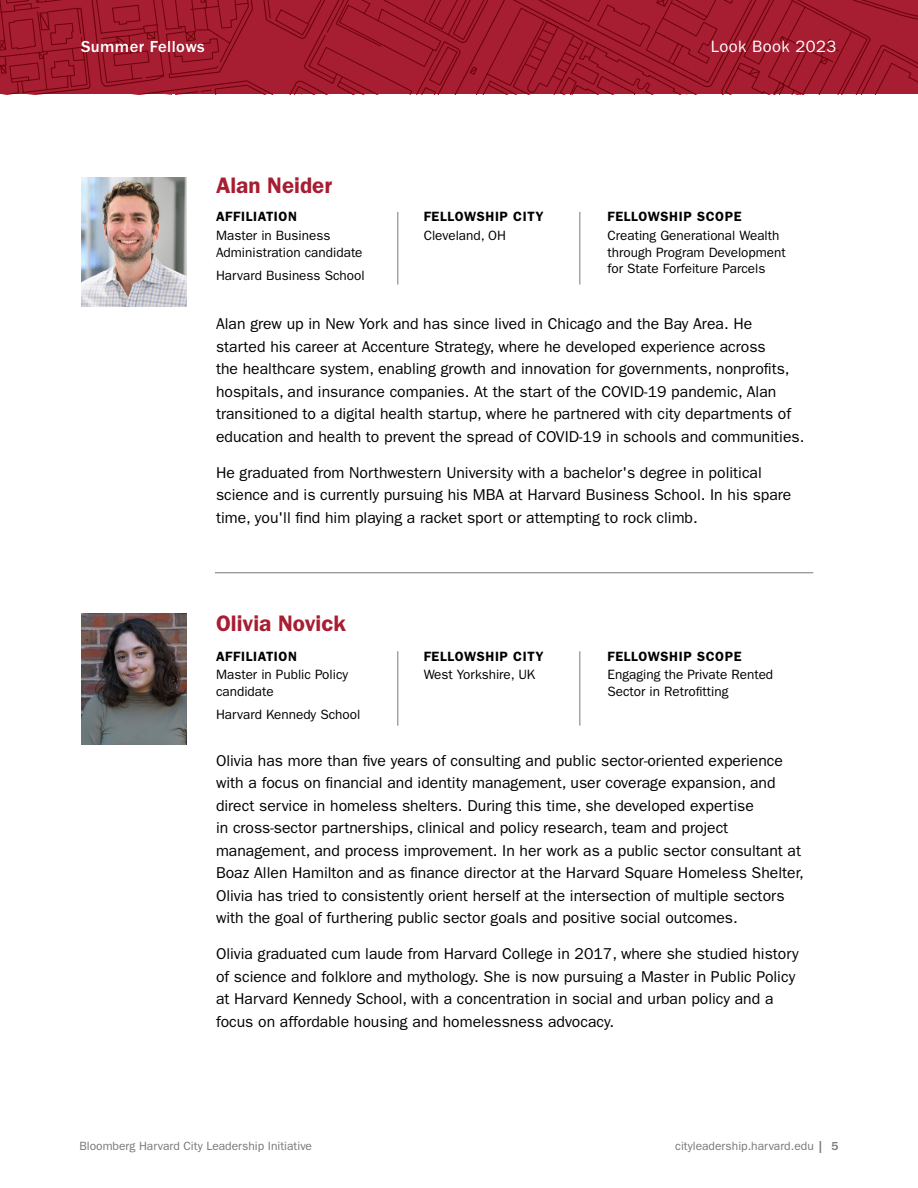
<style>
.page{position:relative;width:918px;height:1188px;background:#fff}
.page>*{position:absolute;margin:0;border:0;box-sizing:border-box;transform-origin:0 0}
.Name{font:600 22.5px "ITC Franklin Gothic Std";color:#a71d32}
.t1{font:500 16.5px "ITC Franklin Gothic Std";letter-spacing:.025em;color:#fff}
.t2{font:16.5px "ITC Franklin Gothic Std";letter-spacing:.025em;color:#fff}
.BODY{font:15.75px/22.5px "ITC Franklin Gothic Std";color:#000}
.Experience{font:13.5px/16.5px "ITC Franklin Gothic Std";color:#000}
.Experience_Title{font:600 13.5px "ITC Franklin Gothic Std";letter-spacing:.045em;color:#000}
.t3{font:12px "ITC Franklin Gothic Std";color:#77787b}
.s1{font-weight:500}
</style>
<div class="page">
<svg style="left:0;top:0;width:918px;height:94px;background:#a01a2d"></svg>
<img style="left:81px;top:177px;width:106px;height:129px">
<hr style="left:397px;top:212px;width:1px;height:73px;background:#77787b">
<hr style="left:579px;top:212px;width:1px;height:73px;background:#77787b">
<hr style="left:215px;top:572px;width:598px;height:1px;background:#77787b">
<img style="left:81px;top:614px;width:106px;height:130px">
<hr style="left:397px;top:651px;width:1px;height:75px;background:#77787b">
<hr style="left:579px;top:651px;width:1px;height:75px;background:#77787b">
<p class="t1" style="left:81px;top:38px;width:125px">Summer Fellows</p>
<p class="t2" style="left:711px;top:37px;width:127px">Look Book 2023</p>
<h2 class="Name" style="left:216px;top:172px;width:118px">Alan Neider</h2>
<p class="Experience_Title" style="left:216px;top:209px;width:83px">AFFILIATION</p>
<p class="Experience" style="left:216px;top:227px;width:148px">Master in Business<br>Administration candidate</p>
<p class="Experience" style="left:216px;top:267px;width:150px">Harvard Business School</p>
<p class="Experience_Title" style="left:424px;top:209px;width:121px">FELLOWSHIP CITY</p>
<p class="Experience" style="left:424px;top:227px;width:84px">Cleveland, OH</p>
<p class="Experience_Title" style="left:608px;top:209px;width:136px">FELLOWSHIP SCOPE</p>
<p class="Experience" style="left:608px;top:227px;width:180px">Creating Generational Wealth through Program Development for State Forfeiture Parcels</p>
<p class="BODY" style="left:216px;top:313px;width:590px">Alan grew up in New York and has since lived in Chicago and the Bay Area. He started his career at Accenture Strategy, where he developed experience across<br>the healthcare system, enabling growth and innovation for governments, nonprofits, hospitals, and insurance companies. At the start of the COVID-19 pandemic, Alan transitioned to a digital health startup, where he partnered with city departments of education and health to prevent the spread of COVID-19 in schools and communities.</p>
<p class="BODY" style="left:216px;top:461px;width:577px">He graduated from Northwestern University with a bachelor's degree in political science and is currently pursuing his MBA at Harvard Business School. In his spare time, you'll find him playing a racket sport or attempting to rock climb.</p>
<h2 class="Name" style="left:216px;top:610px;width:132px">Olivia Novick</h2>
<p class="Experience_Title" style="left:216px;top:648px;width:83px">AFFILIATION</p>
<p class="Experience" style="left:216px;top:667px;width:134px">Master in Public Policy candidate</p>
<p class="Experience" style="left:216px;top:706px;width:146px">Harvard Kennedy School</p>
<p class="Experience_Title" style="left:424px;top:648px;width:121px">FELLOWSHIP CITY</p>
<p class="Experience" style="left:424px;top:667px;width:113px">West Yorkshire, UK</p>
<p class="Experience_Title" style="left:608px;top:648px;width:136px">FELLOWSHIP SCOPE</p>
<p class="Experience" style="left:608px;top:667px;width:167px">Engaging the Private Rented<br>Sector in Retrofitting</p>
<p class="BODY" style="left:216px;top:749px;width:589px">Olivia has more than five years of consulting and public sector-oriented experience with a focus on financial and identity management, user coverage expansion, and direct service in homeless shelters. During this time, she developed expertise<br>in cross-sector partnerships, clinical and policy research, team and project management, and process improvement. In her work as a public sector consultant at Boaz Allen Hamilton and as finance director at the Harvard Square Homeless Shelter, Olivia has tried to consistently orient herself at the intersection of multiple sectors with the goal of furthering public sector goals and positive social outcomes.</p>
<p class="BODY" style="left:216px;top:943px;width:584px">Olivia graduated cum laude from Harvard College in 2017, where she studied history of science and folklore and mythology. She is now pursuing a Master in Public Policy at Harvard Kennedy School, with a concentration in social and urban policy and a focus on affordable housing and homelessness advocacy.</p>
<p class="t3" style="left:80px;top:1139px;width:234px">Bloomberg Harvard City Leadership Initiative</p>
<p class="t3" style="left:675px;top:1139px;width:165px">cityleadership.harvard.edu <span class="s1">| 5</span></p>
</div>
